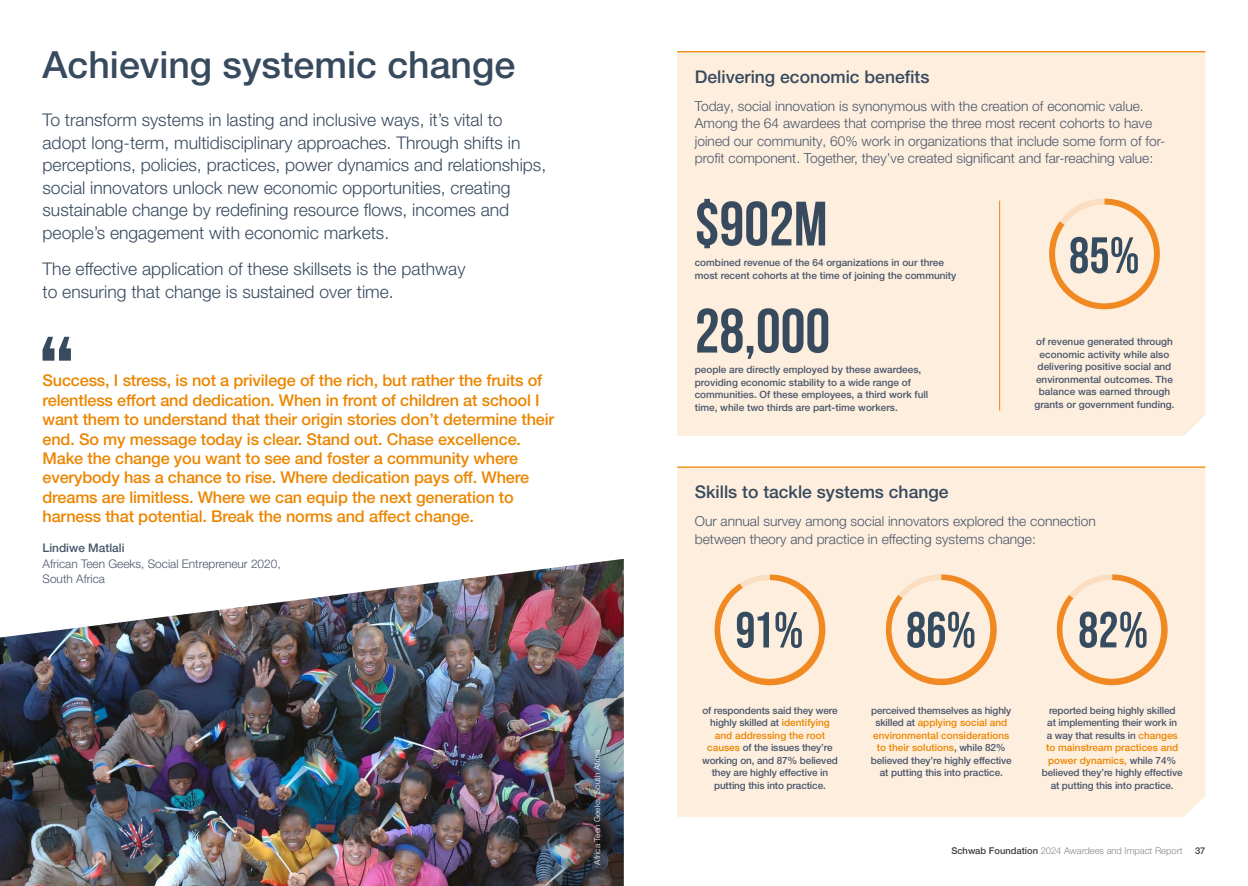
<style>
.page{position:relative;width:1248px;height:886px;background:#fff}
.page>*{position:absolute;margin:0;border:0;box-sizing:border-box;transform-origin:0 0}
.t1{font:700 62.5px/107px "Bebas Neue";color:#384a5e}
.t2{font:50.88px "Bebas Neue";color:#354b5f}
.t3{font:50.5px "Bebas Neue";color:#354b5f}
.t4{font:500 37.5px "Helvetica Neue LT Pro";color:#384a5e}
.t5{font:300 17.5px/22.5px "Helvetica Neue LT Pro";color:#384a5e}
.t6{font:500 17.5px "Helvetica Neue LT Pro";color:#384a5e}
.t7{font:500 16.25px/19.4px "Helvetica Neue LT Pro";letter-spacing:-.01em;color:#ec8600}
.t8{font:300 13.75px/17.5px "Helvetica Neue LT Pro";color:#49566a}
.t9{font:300 11.88px/15.6px "Helvetica Neue LT Pro";color:#49566a}
.t10{font:500 11.88px "Helvetica Neue LT Pro";color:#49566a}
.t11{font:500 10px/12.5px "Helvetica Neue LT Pro";color:#49566a;text-align:center}
.t12{font:300 9.38px "Helvetica Neue LT Pro";color:#878787}
.t13{font:500 9.38px "Helvetica Neue LT Pro";color:#3c3c3b}
.t14{font:300 8.12px "Helvetica Neue LT Pro";letter-spacing:.02em;color:#fff}
.s1{color:#ec8600}
.s2{font-weight:500;color:#3c3c3b}
</style>
<div class="page">
<img style="left:0;top:559px;width:623px;height:327px">
<svg style="left:43px;top:337px;width:28px;height:24px"></svg>
<div style="left:677px;top:52px;width:528px;height:384px;background:#fdeede"></div>
<hr style="left:999px;top:201px;width:1px;height:209px;background:#ec8600">
<hr style="left:677px;top:51px;width:528px;height:1px;background:#ec8600">
<svg style="left:1048px;top:199px;width:111px;height:110px;background:#fbe0c3"></svg>
<div style="left:677px;top:468px;width:528px;height:349px;background:#fdeede"></div>
<hr style="left:677px;top:466px;width:528px;height:2px;background:#ec8600">
<svg style="left:714px;top:574px;width:111px;height:111px;background:#fbdec1"></svg>
<svg style="left:885px;top:574px;width:111px;height:111px;background:#fbdfc3"></svg>
<svg style="left:1056px;top:574px;width:111px;height:111px;background:#fbdfc3"></svg>
<img style="left:576px;top:733px;width:44px;height:150px">
<h3 class="t4" style="left:43px;top:42px;width:474px">Achieving systemic change</h3>
<p class="t5" style="left:43px;top:108px;width:505px">To transform systems in lasting and inclusive ways, it’s vital to adopt long-term, multidisciplinary approaches. Through shifts in perceptions, policies, practices, power dynamics and relationships, social innovators unlock new economic opportunities, creating sustainable change by redefining resource flows, incomes and people’s engagement with economic markets.</p>
<h3 class="t5" style="left:43px;top:257px;width:424px">The effective application of these skillsets is the pathway to ensuring that change is sustained over time.</h3>
<p class="t7" style="left:43px;top:371px;width:513px">Success, I stress, is not a privilege of the rich, but rather the fruits of relentless effort and dedication. When in front of children at school I want them to understand that their origin stories don’t determine their end. So my message today is clear. Stand out. Chase excellence.<br>Make the change you want to see and foster a community where everybody has a chance to rise. Where dedication pays off. Where dreams are limitless. Where we can equip the next generation to harness that potential. Break the norms and affect change.</p>
<p class="t10" style="left:43px;top:540px;width:84px">Lindiwe Matlali</p>
<p class="t9" style="left:43px;top:555px;width:240px">African Teen Geeks, Social Entrepreneur 2020,<br>South Africa</p>
<p class="t14" style="left:592px;top:865px;width:117px;rotate:-90deg">Africa Teen Geeks, South Africa</p>
<h3 class="t6" style="left:694px;top:66px;width:236px">Delivering economic benefits</h3>
<p class="t8" style="left:694px;top:97px;width:472px">Today, social innovation is synonymous with the creation of economic value.<br>Among the 64 awardees that comprise the three most recent cohorts to have joined our community, 60% work in organizations that include some form of for&shy;profit component. Together, they’ve created significant and far-reaching value:</p>
<h1 class="t1" style="left:694px;top:170px;width:137px">$902m<br>28,000</h1>
<p class="t11" style="left:694px;top:256px;width:263px;text-align:left">combined revenue of the 64 organizations in our three most recent cohorts at the time of joining the community</p>
<p class="t11" style="left:694px;top:363px;width:235px;text-align:left">people are directly employed by these awardees, providing economic stability to a wide range of communities. Of these employees, a third work full time, while two thirds are part-time workers.</p>
<h2 class="t2" style="left:1068px;top:227px;width:72px">85%</h2>
<p class="t11" style="left:1034px;top:335px;width:142px">of revenue generated through economic activity while also delivering positive social and environmental outcomes. The balance was earned through grants or government funding.</p>
<h3 class="t6" style="left:694px;top:481px;width:255px">Skills to tackle systems change</h3>
<h3 class="t8" style="left:694px;top:512px;width:402px">Our annual survey among social innovators explored the connection between theory and practice in effecting systems change:</h3>
<h3 class="t3" style="left:735px;top:601px;width:70px">91%</h3>
<h3 class="t3" style="left:905px;top:601px;width:72px">86%</h3>
<h3 class="t3" style="left:1078px;top:601px;width:72px">82%</h3>
<p class="t11" style="left:702px;top:704px;width:137px">of respondents said they were highly skilled at <span class="s1">identifying and addressing the root causes</span> of the issues they’re working on, and 87% believed they are highly effective in putting this into practice.</p>
<p class="t11" style="left:870px;top:704px;width:142px">perceived themselves as highly skilled at <span class="s1">applying social and environmental considerations to their solutions</span>, while 82% believed they’re highly effective at putting this into practice.</p>
<p class="t11" style="left:1041px;top:704px;width:142px">reported being highly skilled<br>at implementing their work in<br>a way that results in <span class="s1">changes to mainstream practices and power dynamics,</span> while 74% believed they’re highly effective at putting this into practice.</p>
<p class="t12" style="left:951px;top:845px;width:232px"><span class="s2">Schwab Foundation</span> 2024 Awardees and Impact Report</p>
<p class="t13" style="left:1194px;top:845px;width:12px">37</p>
</div>
